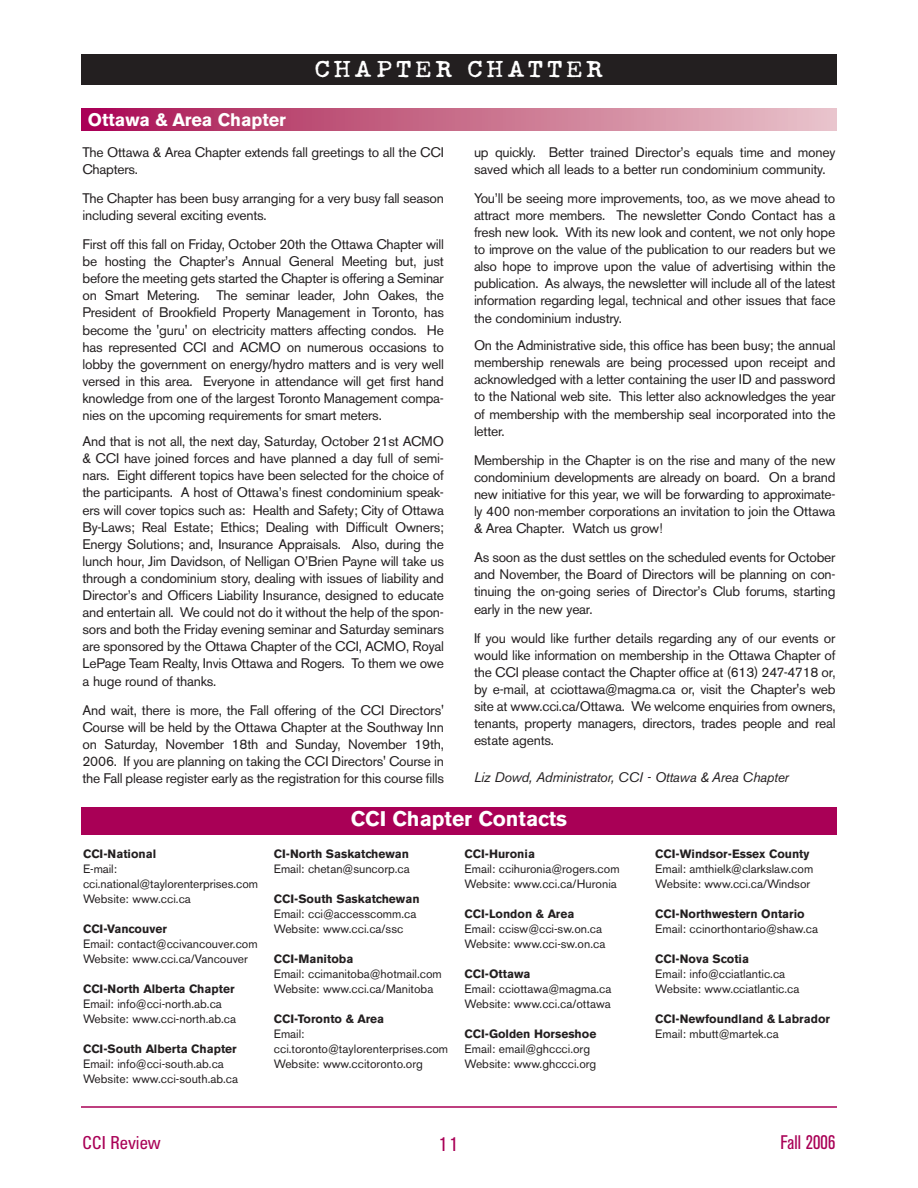
<style>
.page{position:relative;width:918px;height:1188px;background:#fff}
.page>*{position:absolute;margin:0;border:0;box-sizing:border-box;transform-origin:0 0}
.t1{font:27px "Schmutz ICG Cleaned";letter-spacing:.105em;color:#fff;scale:1.15 1}
.t2{font:700 21px "Akzidenz Grotesk BE";color:#fff}
.t3{font:condensed 19.5px "Akzidenz Grotesk BE";color:#a90056}
.t4{font:700 18px "Akzidenz Grotesk BE";color:#fff}
.t5{font:condensed 18px "Zurich BT";color:#a90056}
.t6{font:13.8px/17.1px "Akzidenz Grotesk BE";letter-spacing:-.02em;color:#231f20;text-align:justify}
.t7{font:italic 13.8px "Akzidenz Grotesk BE";letter-spacing:-.02em;color:#231f20}
.t8{font:12px/15px "Akzidenz Grotesk BE";color:#231f20}
.t9{font:700 12px "Akzidenz Grotesk BE";color:#231f20}
</style>
<div class="page">
<hr style="left:81px;top:1106px;width:756px;height:2px;background:#a90056">
<div style="left:81px;top:54px;width:756px;height:31px;background:#231f20"></div>
<svg style="left:81px;top:109px;width:756px;height:21px;background:#c86a8c"></svg>
<div style="left:81px;top:807px;width:756px;height:28px;background:#a90056"></div>
<h3 class="t4" style="left:88px;top:113px;width:200px">Ottawa &amp; Area Chapter</h3>
<h1 class="t1" style="left:314px;top:52px;width:253px">CHAPTER CHATTER</h1>
<p class="t6" style="left:82px;top:145px;width:363px">The Ottawa &amp; Area Chapter extends fall greetings to all the CCI<br>Chapters.</p>
<p class="t6" style="left:82px;top:191px;width:363px">The Chapter has been busy arranging for a very busy fall season including several exciting events.</p>
<p class="t6" style="left:82px;top:237px;width:363px">First off this fall on Friday, October 20th the Ottawa Chapter will be hosting the Chapter’s Annual General Meeting but, just before the meeting gets started the Chapter is offering a Seminar on Smart Metering. The seminar leader, John Oakes, the President of Brookfield Property Management in Toronto, has become the 'guru' on electricity matters affecting condos. He has represented CCI and ACMO on numerous occasions to lobby the government on energy/hydro matters and is very well versed in this area. Everyone in attendance will get first hand knowledge from one of the largest Toronto Management compa&shy;nies on the upcoming requirements for smart meters.</p>
<p class="t6" style="left:82px;top:434px;width:363px">And that is not all, the next day, Saturday, October 21st ACMO &amp; CCI have joined forces and have planned a day full of semi&shy;nars. Eight different topics have been selected for the choice of the participants. A host of Ottawa’s finest condominium speak&shy;ers will cover topics such as: Health and Safety; City of Ottawa By-Laws; Real Estate; Ethics; Dealing with Difficult Owners; Energy Solutions; and, Insurance Appraisals. Also, during the lunch hour, Jim Davidson, of Nelligan O’Brien Payne will take us through a condominium story, dealing with issues of liability and Director’s and Officers Liability Insurance, designed to educate and entertain all. We could not do it without the help of the spon&shy;sors and both the Friday evening seminar and Saturday seminars are sponsored by the Ottawa Chapter of the CCI, ACMO, Royal LePage Team Realty, Invis Ottawa and Rogers. To them we owe a huge round of thanks.</p>
<p class="t6" style="left:82px;top:703px;width:363px">And wait, there is more, the Fall offering of the CCI Directors' Course will be held by the Ottawa Chapter at the Southway Inn on Saturday, November 18th and Sunday, November 19th, 2006. If you are planning on taking the CCI Directors' Course in the Fall please register early as the registration for this course fills</p>
<p class="t6" style="left:474px;top:145px;width:363px">up quickly. Better trained Director’s equals time and money saved which all leads to a better run condominium community.</p>
<p class="t6" style="left:474px;top:191px;width:363px">You’ll be seeing more improvements, too, as we move ahead to attract more members. The newsletter Condo Contact has a fresh new look. With its new look and content, we not only hope to improve on the value of the publication to our readers but we also hope to improve upon the value of advertising within the publication. As always, the newsletter will include all of the latest information regarding legal, technical and other issues that face the condominium industry.</p>
<p class="t6" style="left:474px;top:338px;width:363px">On the Administrative side, this office has been busy; the annual membership renewals are being processed upon receipt and acknowledged with a letter containing the user ID and password to the National web site. This letter also acknowledges the year of membership with the membership seal incorporated into the letter.</p>
<p class="t6" style="left:474px;top:453px;width:363px">Membership in the Chapter is on the rise and many of the new condominium developments are already on board. On a brand new initiative for this year, we will be forwarding to approximate&shy;ly 400 non-member corporations an invitation to join the Ottawa &amp; Area Chapter. Watch us grow!</p>
<p class="t6" style="left:474px;top:550px;width:363px">As soon as the dust settles on the scheduled events for October and November, the Board of Directors will be planning on con&shy;tinuing the on-going series of Director’s Club forums, starting early in the new year.</p>
<p class="t6" style="left:474px;top:631px;width:363px">If you would like further details regarding any of our events or would like information on membership in the Ottawa Chapter of the CCI please contact the Chapter office at (613) 247-4718 or, by e-mail, at cciottawa@magma.ca or, visit the Chapter's web site at www.cci.ca/Ottawa. We welcome enquiries from owners, tenants, property managers, directors, trades people and real estate agents.</p>
<p class="t7" style="left:474px;top:772px;width:316px">Liz Dowd, Administrator, CCI - Ottawa &amp; Area Chapter</p>
<p class="t9" style="left:83px;top:849px;width:75px">CCI-National</p>
<p class="t8" style="left:83px;top:862px;width:176px">E-mail: cci.national@taylorenterprises.com<br>Website: www.cci.ca</p>
<p class="t9" style="left:83px;top:924px;width:85px">CCI-Vancouver</p>
<p class="t8" style="left:83px;top:937px;width:176px">Email: contact@ccivancouver.com<br>Website: www.cci.ca/Vancouver</p>
<p class="t9" style="left:83px;top:984px;width:153px">CCI-North Alberta Chapter</p>
<p class="t8" style="left:83px;top:997px;width:155px">Email: info@cci-north.ab.ca<br>Website: www.cci-north.ab.ca</p>
<p class="t9" style="left:83px;top:1044px;width:155px">CCI-South Alberta Chapter</p>
<p class="t8" style="left:83px;top:1057px;width:157px">Email: info@cci-south.ab.ca<br>Website: www.cci-south.ab.ca</p>
<h2 class="t2" style="left:351px;top:811px;width:218px">CCI Chapter Contacts</h2>
<p class="t9" style="left:274px;top:849px;width:137px">CI-North Saskatchewan</p>
<p class="t8" style="left:274px;top:862px;width:138px">Email: chetan@suncorp.ca</p>
<p class="t9" style="left:274px;top:894px;width:147px">CCI-South Saskatchewan</p>
<p class="t8" style="left:274px;top:907px;width:144px">Email: cci@accesscomm.ca<br>Website: www.cci.ca/ssc</p>
<p class="t9" style="left:274px;top:954px;width:81px">CCI-Manitoba</p>
<p class="t8" style="left:274px;top:967px;width:170px">Email: ccimanitoba@hotmail.com<br>Website: www.cci.ca/Manitoba</p>
<p class="t9" style="left:274px;top:1014px;width:112px">CCI-Toronto &amp; Area</p>
<p class="t8" style="left:274px;top:1027px;width:176px">Email: cci.toronto@taylorenterprises.com<br>Website: www.ccitoronto.org</p>
<p class="t9" style="left:465px;top:849px;width:72px">CCI-Huronia</p>
<p class="t8" style="left:465px;top:862px;width:157px">Email: ccihuronia@rogers.com<br>Website: www.cci.ca/Huronia</p>
<p class="t9" style="left:465px;top:909px;width:111px">CCI-London &amp; Area</p>
<p class="t8" style="left:465px;top:922px;width:142px">Email: ccisw@cci-sw.on.ca<br>Website: www.cci-sw.on.ca</p>
<p class="t9" style="left:465px;top:969px;width:68px">CCI-Ottawa</p>
<p class="t8" style="left:465px;top:982px;width:148px">Email: cciottawa@magma.ca<br>Website: www.cci.ca/ottawa</p>
<p class="t9" style="left:465px;top:1029px;width:133px">CCI-Golden Horseshoe</p>
<p class="t8" style="left:465px;top:1042px;width:133px">Email: email@ghccci.org<br>Website: www.ghccci.org</p>
<p class="t9" style="left:655px;top:849px;width:156px">CCI-Windsor-Essex County</p>
<p class="t8" style="left:655px;top:862px;width:160px">Email: amthielk@clarkslaw.com<br>Website: www.cci.ca/Windsor</p>
<p class="t9" style="left:655px;top:909px;width:151px">CCI-Northwestern Ontario</p>
<p class="t8" style="left:655px;top:922px;width:164px">Email: ccinorthontario@shaw.ca</p>
<p class="t9" style="left:655px;top:954px;width:95px">CCI-Nova Scotia</p>
<p class="t8" style="left:655px;top:967px;width:146px">Email: info@cciatlantic.ca<br>Website: www.cciatlantic.ca</p>
<p class="t9" style="left:655px;top:1014px;width:176px">CCI-Newfoundland &amp; Labrador</p>
<p class="t8" style="left:655px;top:1027px;width:125px">Email: mbutt@martek.ca</p>
<h3 class="t5" style="left:82px;top:1136px;width:80px">CCI Review</h3>
<h3 class="t3" style="left:440px;top:1137px;width:20px">11</h3>
<h3 class="t3" style="left:781px;top:1135px;width:56px">Fall 2006</h3>
</div>
